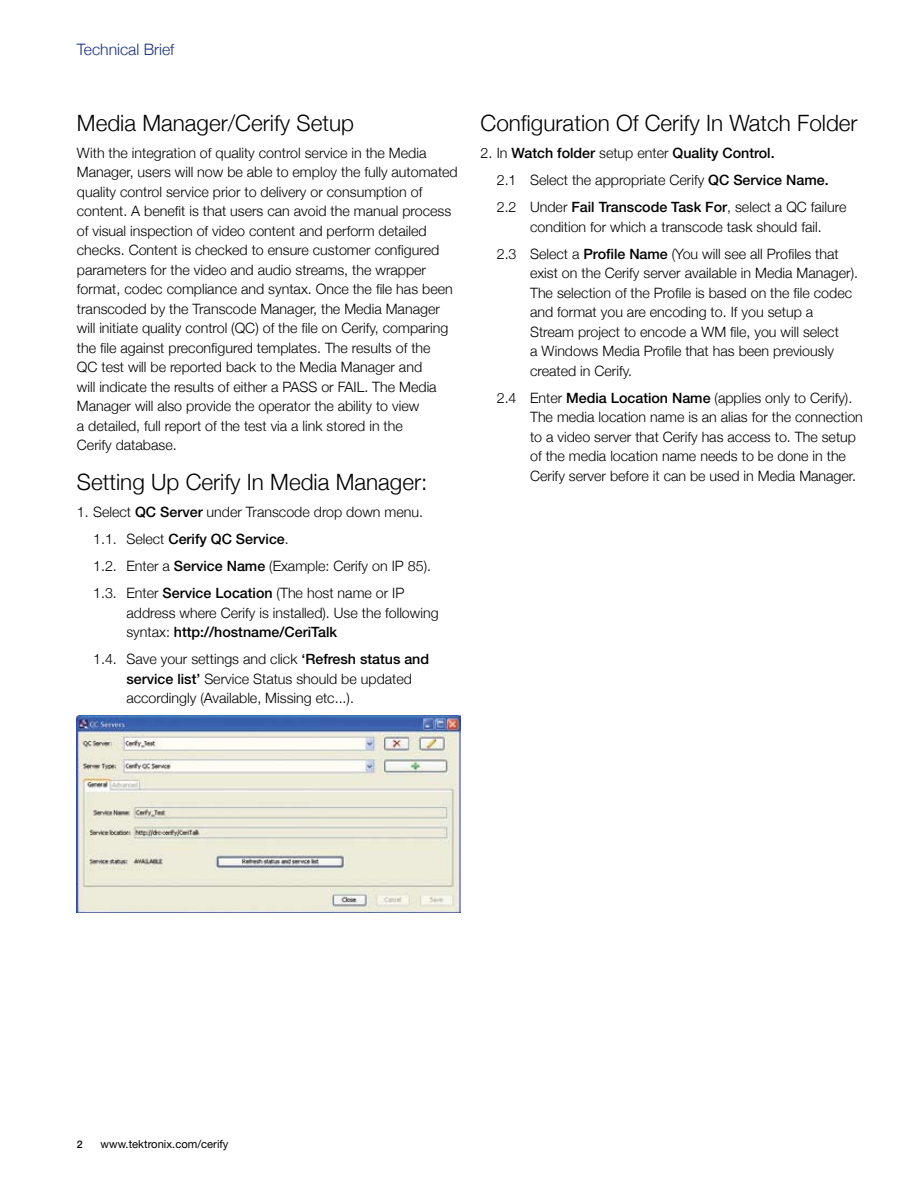
<style>
.page{position:relative;width:918px;height:1188px;background:#fff}
.page>*{position:absolute;margin:0;border:0;box-sizing:border-box;transform-origin:0 0}
.t1{font:300 22.5px "Helvetica Neue";color:#000}
.t2{font:300 15.75px "Helvetica Neue";color:#1a3281}
.t3{font:300 14.25px/19.5px "Helvetica Neue";color:#000}
.t4{font:11.25px "Helvetica Neue";color:#000}
.t5{font:500 10.5px "Helvetica Neue";color:#000}
.s1{font-weight:500}
</style>
<div class="page">
<img style="left:77px;top:715px;width:383px;height:197px">
<p class="t2" style="left:77px;top:40px;width:99px">Technical Brief</p>
<h1 class="t1" style="left:77px;top:109px;width:279px">Media Manager/Cerify Setup</h1>
<p class="t3" style="left:77px;top:143px;width:382px">With the integration of quality control service in the Media Manager, users will now be able to employ the fully automated quality control service prior to delivery or consumption of content. A benefit is that users can avoid the manual process of visual inspection of video content and perform detailed checks. Content is checked to ensure customer configured parameters for the video and audio streams, the wrapper format, codec compliance and syntax. Once the file has been transcoded by the Transcode Manager, the Media Manager will initiate quality control (QC) of the file on Cerify, comparing the file against preconfigured templates. The results of the<br>QC test will be reported back to the Media Manager and<br>will indicate the results of either a PASS or FAIL. The Media Manager will also provide the operator the ability to view<br>a detailed, full report of the test via a link stored in the<br>Cerify database.</p>
<h1 class="t1" style="left:77px;top:468px;width:352px">Setting Up Cerify In Media Manager:</h1>
<p class="t3" style="left:93px;top:498px;width:339px;line-height:27px;text-indent:-16px">1. Select <span class="s1">QC Server</span> under Transcode drop down menu.<br>1.1. Select <span class="s1">Cerify QC Service</span>.<br>1.2. Enter a <span class="s1">Service Name</span> (Example: Cerify on IP 85).<br>1.3. Enter <span class="s1">Service Location</span> (The host name or IP</p>
<p class="t3" style="left:126px;top:603px;width:314px">address where Cerify is installed). Use the following syntax: <span class="s1">http://hostname/CeriTalk</span></p>
<p class="t3" style="left:126px;top:649px;width:304px;text-indent:-33px">1.4. Save your settings and click <span class="s1">‘Refresh status and service list’</span> Service Status should be updated accordingly (Available, Missing etc...).</p>
<h1 class="t1" style="left:481px;top:109px;width:379px">Configuration Of Cerify In Watch Folder</h1>
<p class="t3" style="left:497px;top:139px;width:351px;line-height:27px;text-indent:-16px">2. In <span class="s1">Watch folder</span> setup enter <span class="s1">Quality Control.<br></span>2.1 Select the appropriate Cerify <span class="s1">QC Service Name.<br></span>2.2 Under <span class="s1">Fail Transcode Task For</span>, select a QC failure</p>
<p class="t3" style="left:497px;top:213px;width:343px;line-height:27px;text-indent:33px">condition for which a transcode task should fail.<br>2.3 Select a <span class="s1">Profile Name</span> (You will see all Profiles that</p>
<p class="t3" style="left:530px;top:263px;width:330px">exist on the Cerify server available in Media Manager).<br>The selection of the Profile is based on the file codec and format you are encoding to. If you setup a Stream project to encode a WM file, you will select<br>a Windows Media Profile that has been previously created in Cerify.</p>
<p class="t3" style="left:530px;top:388px;width:334px;text-indent:-33px">2.4 Enter <span class="s1">Media Location Name</span> (applies only to Cerify).<br>The media location name is an alias for the connection to a video server that Cerify has access to. The setup of the media location name needs to be done in the Cerify server before it can be used in Media Manager.</p>
<p class="t5" style="left:77px;top:1138px;width:7px">2</p>
<p class="t4" style="left:101px;top:1138px;width:129px">www.tektronix.com/cerify</p>
</div>
